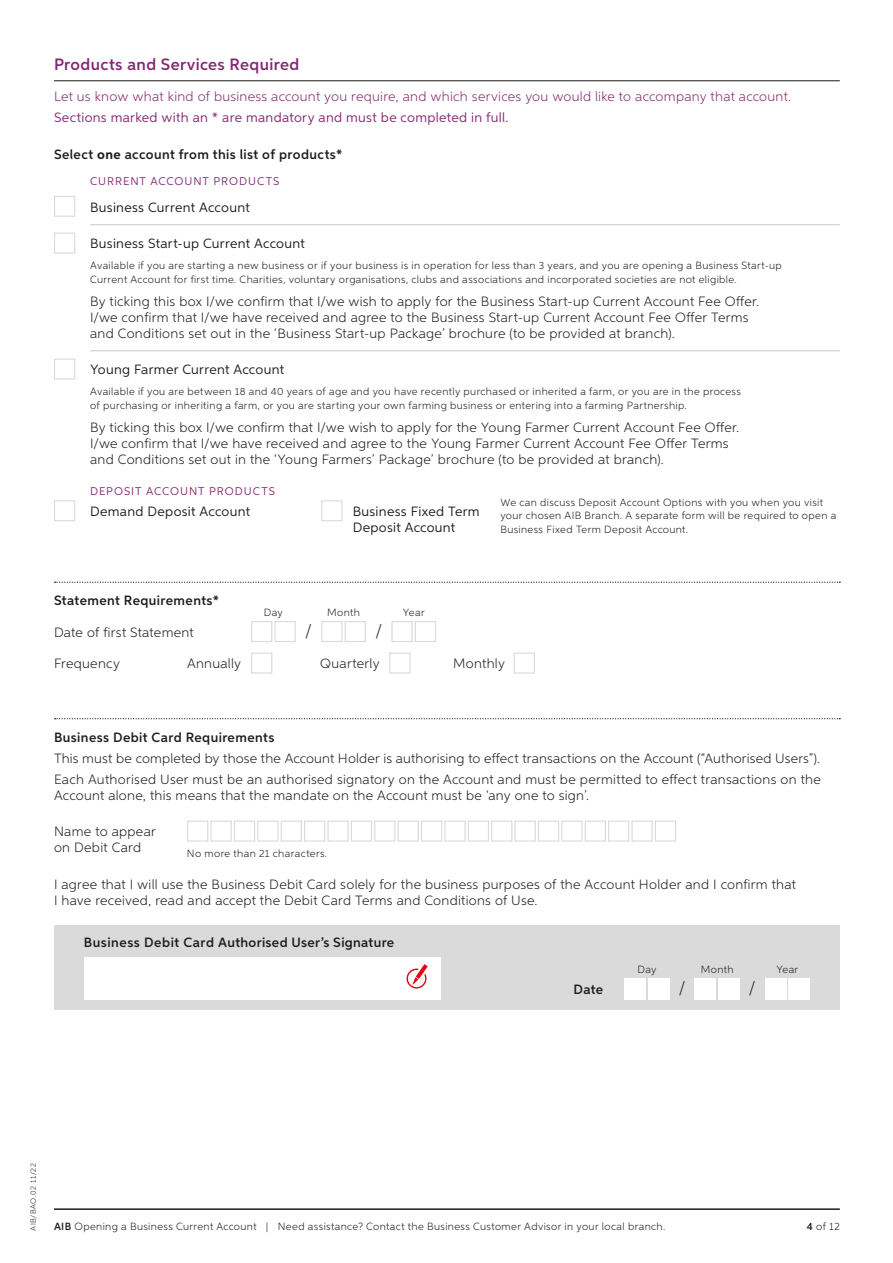
<style>
.page{position:relative;width:893px;height:1263px;background:#fff}
.page>*{position:absolute;margin:0;border:0;box-sizing:border-box;transform-origin:0 0}
.t1{font:300 18px "Aspira";color:#1d1d1b;scale:.9 1}
.BAO_Section_Head{font:600 16.5px "Aspira";letter-spacing:.02em;color:#842973}
.BAO_Introduction_Purple{font:300 13.5px/15.8px "Aspira";letter-spacing:.02em;color:#1d1d1b}
.BAO_Subhead_K_Dotted_Rule{font:600 13.5px "Aspira";letter-spacing:.03em;color:#1d1d1b}
.BAO_Product_List{font:13.5px/15.8px "Aspira";letter-spacing:.02em;color:#1d1d1b}
.t2{font:300 13.5px "Aspira";letter-spacing:.02em;color:#842973}
.t3{font:13.5px "Aspira";letter-spacing:.02em;color:#842973}
.BAO_Two-line_Label{font:300 13.5px/15.8px "Aspira";letter-spacing:.025em;color:#1d1d1b}
.BAO_Subhead_K_Dotted_Rule-2{font:11.25px "Aspira";letter-spacing:.085em;color:#842973}
.BAO_Small_Text{font:300 10.5px/13.5px "Aspira";letter-spacing:.035em;color:#1d1d1b}
.t4{font:300 7.5px "Aspira";letter-spacing:.075em;color:#1d1d1b}
.s1{font-weight:700}
.s2{font-weight:600}
</style>
<div class="page">
<hr style="left:54px;top:1208px;width:786px;height:2px;background:#1d1d1b">
<hr style="left:54px;top:80px;width:786px;height:1px;background:#1d1d1b">
<hr style="left:90px;top:224px;width:750px;height:1px;background:#c7c7c6">
<hr style="left:90px;top:350px;width:750px;height:1px;background:#c7c7c6">
<svg style="left:55px;top:582px;width:785px;height:1px"></svg>
<svg style="left:55px;top:718px;width:785px;height:1px"></svg>
<div style="left:251px;top:621px;width:21px;height:21px;border:1px solid #dadada"></div>
<div style="left:274px;top:621px;width:22px;height:21px;border:1px solid #dadada"></div>
<div style="left:321px;top:621px;width:21px;height:21px;border:1px solid #dadada"></div>
<div style="left:345px;top:621px;width:21px;height:21px;border:1px solid #dadada"></div>
<div style="left:391px;top:621px;width:22px;height:21px;border:1px solid #dadada"></div>
<div style="left:415px;top:621px;width:21px;height:21px;border:1px solid #dadada"></div>
<div style="left:251px;top:652px;width:21px;height:22px;border:1px solid #dadada"></div>
<div style="left:389px;top:652px;width:22px;height:22px;border:1px solid #dadada"></div>
<div style="left:514px;top:652px;width:21px;height:22px;border:1px solid #dadada"></div>
<div style="left:187px;top:820px;width:21px;height:22px;border:1px solid #dadada"></div>
<div style="left:210px;top:820px;width:22px;height:22px;border:1px solid #dadada"></div>
<div style="left:234px;top:820px;width:21px;height:22px;border:1px solid #dadada"></div>
<div style="left:257px;top:820px;width:22px;height:22px;border:1px solid #dadada"></div>
<div style="left:281px;top:820px;width:21px;height:22px;border:1px solid #dadada"></div>
<div style="left:304px;top:820px;width:21px;height:22px;border:1px solid #dadada"></div>
<div style="left:327px;top:820px;width:22px;height:22px;border:1px solid #dadada"></div>
<div style="left:351px;top:820px;width:21px;height:22px;border:1px solid #dadada"></div>
<div style="left:374px;top:820px;width:21px;height:22px;border:1px solid #dadada"></div>
<div style="left:398px;top:820px;width:21px;height:22px;border:1px solid #dadada"></div>
<div style="left:421px;top:820px;width:21px;height:22px;border:1px solid #dadada"></div>
<div style="left:444px;top:820px;width:22px;height:22px;border:1px solid #dadada"></div>
<div style="left:468px;top:820px;width:21px;height:22px;border:1px solid #dadada"></div>
<div style="left:491px;top:820px;width:21px;height:22px;border:1px solid #dadada"></div>
<div style="left:514px;top:820px;width:22px;height:22px;border:1px solid #dadada"></div>
<div style="left:538px;top:820px;width:21px;height:22px;border:1px solid #dadada"></div>
<div style="left:561px;top:820px;width:22px;height:22px;border:1px solid #dadada"></div>
<div style="left:585px;top:820px;width:21px;height:22px;border:1px solid #dadada"></div>
<div style="left:608px;top:820px;width:21px;height:22px;border:1px solid #dadada"></div>
<div style="left:631px;top:820px;width:22px;height:22px;border:1px solid #dadada"></div>
<div style="left:655px;top:820px;width:21px;height:22px;border:1px solid #dadada"></div>
<div style="left:54px;top:232px;width:21px;height:22px;border:1px solid #dadada"></div>
<div style="left:54px;top:196px;width:21px;height:21px;border:1px solid #dadada"></div>
<div style="left:54px;top:500px;width:21px;height:21px;border:1px solid #dadada"></div>
<div style="left:54px;top:358px;width:21px;height:22px;border:1px solid #dadada"></div>
<div style="left:321px;top:500px;width:21px;height:21px;border:1px solid #dadada"></div>
<div style="left:54px;top:926px;width:786px;height:84px;background:#dadada"></div>
<div style="left:84px;top:957px;width:357px;height:42px;background:#fff"></div>
<svg style="left:406px;top:964px;width:22px;height:24px"></svg>
<div style="left:625px;top:978px;width:21px;height:21px;background:#fff"></div>
<div style="left:648px;top:978px;width:21px;height:21px;background:#fff"></div>
<div style="left:695px;top:978px;width:21px;height:21px;background:#fff"></div>
<div style="left:718px;top:978px;width:21px;height:21px;background:#fff"></div>
<div style="left:765px;top:978px;width:21px;height:21px;background:#fff"></div>
<div style="left:788px;top:978px;width:22px;height:21px;background:#fff"></div>
<p class="BAO_Section_Head" style="left:54px;top:54px;width:247px">Products and Services Required</p>
<p class="t2" style="left:54px;top:88px;width:739px">Let us know what kind of business account you require, and which services you would like to accompany that account.</p>
<p class="t3" style="left:54px;top:109px;width:456px">Sections marked with an * are mandatory and must be completed in full.</p>
<p class="BAO_Subhead_K_Dotted_Rule" style="left:54px;top:146px;width:290px">Select <span class="s1">one</span> account from this list of products*</p>
<p class="BAO_Subhead_K_Dotted_Rule-2" style="left:90px;top:175px;width:191px">CURRENT ACCOUNT PRODUCTS</p>
<p class="BAO_Product_List" style="left:90px;top:199px;width:161px">Business Current Account</p>
<p class="BAO_Product_List" style="left:90px;top:236px;width:216px">Business Start-up Current Account</p>
<p class="BAO_Small_Text" style="left:90px;top:259px;width:693px">Available if you are starting a new business or if your business is in operation for less than 3 years, and you are opening a Business Start-up<br>Current Account for first time. Charities, voluntary organisations, clubs and associations and incorporated societies are not eligible.</p>
<p class="BAO_Introduction_Purple" style="left:90px;top:293px;width:671px">By ticking this box I/we confirm that I/we wish to apply for the Business Start-up Current Account Fee Offer.<br>I/we confirm that I/we have received and agree to the Business Start-up Current Account Fee Offer Terms and Conditions set out in the ‘Business Start-up Package’ brochure (to be provided at branch).</p>
<p class="BAO_Product_List" style="left:90px;top:362px;width:195px">Young Farmer Current Account</p>
<p class="BAO_Small_Text" style="left:90px;top:385px;width:652px">Available if you are between 18 and 40 years of age and you have recently purchased or inherited a farm, or you are in the process of purchasing or inheriting a farm, or you are starting your own farming business or entering into a farming Partnership.</p>
<p class="BAO_Introduction_Purple" style="left:90px;top:419px;width:651px">By ticking this box I/we confirm that I/we wish to apply for the Young Farmer Current Account Fee Offer.<br>I/we confirm that I/we have received and agree to the Young Farmer Current Account Fee Offer Terms and Conditions set out in the ‘Young Farmers’ Package’ brochure (to be provided at branch).</p>
<p class="BAO_Subhead_K_Dotted_Rule-2" style="left:90px;top:484px;width:186px">DEPOSIT ACCOUNT PRODUCTS</p>
<p class="BAO_Product_List" style="left:90px;top:503px;width:161px">Demand Deposit Account</p>
<p class="BAO_Product_List" style="left:353px;top:503px;width:128px">Business Fixed Term<br>Deposit Account</p>
<p class="BAO_Small_Text" style="left:500px;top:495px;width:338px">We can discuss Deposit Account Options with you when you visit your chosen AIB Branch. A separate form will be required to open a<br>Business Fixed Term Deposit Account.</p>
<p class="BAO_Subhead_K_Dotted_Rule" style="left:54px;top:592px;width:167px">Statement Requirements*</p>
<p class="BAO_Introduction_Purple" style="left:54px;top:624px;width:141px">Date of first Statement</p>
<p class="BAO_Introduction_Purple" style="left:54px;top:655px;width:68px">Frequency</p>
<p class="BAO_Introduction_Purple" style="left:187px;top:655px;width:56px">Annually</p>
<p class="BAO_Introduction_Purple" style="left:320px;top:655px;width:61px">Quarterly</p>
<p class="BAO_Introduction_Purple" style="left:453px;top:655px;width:53px">Monthly</p>
<p class="BAO_Small_Text" style="left:264px;top:605px;width:20px">Day</p>
<p class="BAO_Small_Text" style="left:327px;top:605px;width:34px">Month</p>
<p class="BAO_Small_Text" style="left:403px;top:605px;width:23px">Year</p>
<p class="t1" style="left:305px;top:620px;width:9px">/</p>
<p class="t1" style="left:375px;top:620px;width:9px">/</p>
<p class="BAO_Subhead_K_Dotted_Rule" style="left:54px;top:729px;width:222px">Business Debit Card Requirements</p>
<p class="BAO_Introduction_Purple" style="left:54px;top:750px;width:768px">This must be completed by those the Account Holder is authorising to effect transactions on the Account (“Authorised Users”).</p>
<p class="BAO_Introduction_Purple" style="left:54px;top:771px;width:768px">Each Authorised User must be an authorised signatory on the Account and must be permitted to effect transactions on the<br>Account alone, this means that the mandate on the Account must be ‘any one to sign’.</p>
<p class="BAO_Two-line_Label" style="left:54px;top:823px;width:103px">Name to appear on Debit Card</p>
<p class="BAO_Introduction_Purple" style="left:54px;top:876px;width:743px">I agree that I will use the Business Debit Card solely for the business purposes of the Account Holder and I confirm that<br>I have received, read and accept the Debit Card Terms and Conditions of Use.</p>
<p class="BAO_Small_Text" style="left:187px;top:847px;width:142px">No more than 21 characters.</p>
<p class="BAO_Subhead_K_Dotted_Rule" style="left:84px;top:934px;width:312px">Business Debit Card Authorised User’s Signature</p>
<p class="BAO_Subhead_K_Dotted_Rule" style="left:574px;top:981px;width:31px">Date</p>
<p class="BAO_Small_Text" style="left:637px;top:962px;width:20px">Day</p>
<p class="BAO_Small_Text" style="left:701px;top:962px;width:34px">Month</p>
<p class="BAO_Small_Text" style="left:776px;top:962px;width:23px">Year</p>
<p class="t1" style="left:679px;top:977px;width:9px">/</p>
<p class="t1" style="left:749px;top:977px;width:9px">/</p>
<p class="t4" style="left:29px;top:1231px;width:69px;rotate:-90deg">AIB/BAO.02 11/22</p>
<p class="BAO_Small_Text" style="left:54px;top:1219px;width:613px"><span class="s2">AIB</span> Opening a Business Current Account | Need assistance? Contact the Business Customer Advisor in your local branch.</p>
<p class="BAO_Small_Text" style="left:807px;top:1219px;width:34px"><span class="s2">4</span> of 12</p>
</div>
